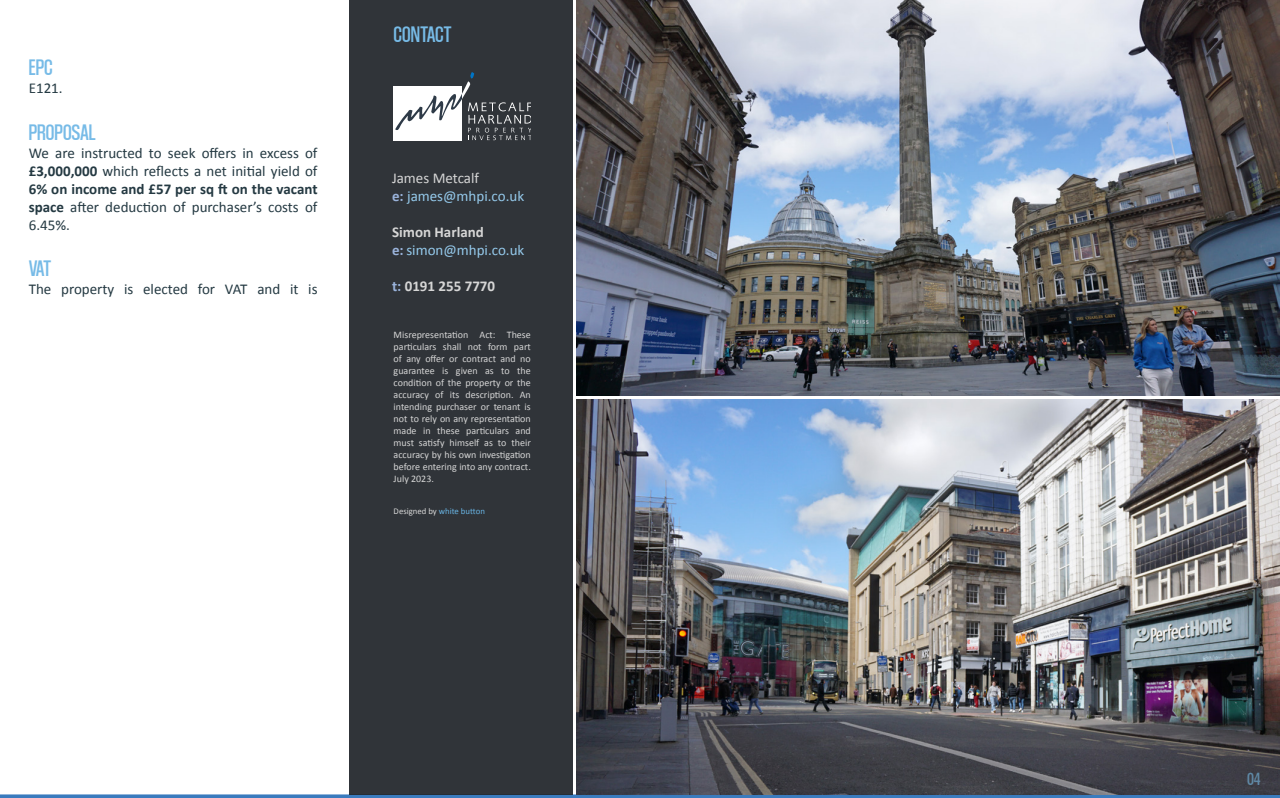
<style>
.page{position:relative;width:1280px;height:798px;background:#fff}
.page>*{position:absolute;margin:0;border:0;box-sizing:border-box;transform-origin:0 0}
.t1{font:23.75px "Coolvetica Condensed Rg";color:#77bbe7}
.t2{font:18.75px "Coolvetica Condensed Rg";color:#77bbe7}
.t3{font:15px/18px "Calibri";color:#243942;text-align:justify}
.t4{font:15px/18px "Calibri";color:#95caec}
.t5{font:700 15px "Calibri";color:#d6d6d6}
.t6{font:10px/12px "Calibri";color:#d6d6d6;text-align:justify}
.t7{font:8.75px "Calibri";color:#68b4e4}
.s1{font-weight:700}
.s2{color:#d6d6d6}
.s3{font-weight:700;color:#9ab3db}
.s4{font-weight:700;color:#d6d6d6}
.s5{color:#9ab3db}
</style>
<div class="page">
<hr style="left:0;top:794px;width:1280px;height:3px;background:#3a7bbe">
<div style="left:349px;top:0;width:224px;height:794px;background:#303439"></div>
<img style="left:576px;top:0;width:704px;height:396px">
<img style="left:576px;top:399px;width:704px;height:395px">
<svg style="left:395px;top:72px;width:136px;height:68px"></svg>
<h1 class="t1" style="left:29px;top:52px;width:26px">EPC</h1>
<h3 class="t3" style="left:29px;top:79px;width:35px">E121.</h3>
<h1 class="t1" style="left:29px;top:117px;width:69px">PROPOSAL</h1>
<h3 class="t3" style="left:29px;top:144px;width:290px">We are instructed to seek offers in excess of <span class="s1">£3,000,000</span> which reflects a net initial yield of <span class="s1">6% on income and £57 per sq ft on the vacant space</span> after deduction of purchaser’s costs of 6.45%.</h3>
<h1 class="t1" style="left:29px;top:253px;width:24px">VAT</h1>
<h3 class="t3" style="left:29px;top:280px;width:290px">The property is elected for VAT and it is</h3>
<h1 class="t1" style="left:394px;top:19px;width:60px">CONTACT</h1>
<h3 class="t4" style="left:392px;top:169px;width:134px"><span class="s2">James Metcalf<br></span><span class="s3">e:</span> james@mhpi.co.uk</h3>
<h3 class="t4" style="left:392px;top:223px;width:134px"><span class="s4">Simon Harland<br></span><span class="s3">e:</span> simon@mhpi.co.uk</h3>
<h3 class="t5" style="left:392px;top:276px;width:105px"><span class="s5">t:</span> 0191 255 7770</h3>
<p class="t6" style="left:394px;top:329px;width:139px">Misrepresentation Act: These particulars shall not form part of any offer or contract and no guarantee is given as to the condition of the property or the accuracy of its description. An intending purchaser or tenant is not to rely on any representation made in these particulars and must satisfy himself as to their accuracy by his own investigation before entering into any contract.<br>July 2023.</p>
<p class="t7" style="left:394px;top:505px;width:93px"><span class="s2">Designed by</span> white button</p>
<h2 class="t2" style="left:1247px;top:766px;width:15px">04</h2>
</div>
